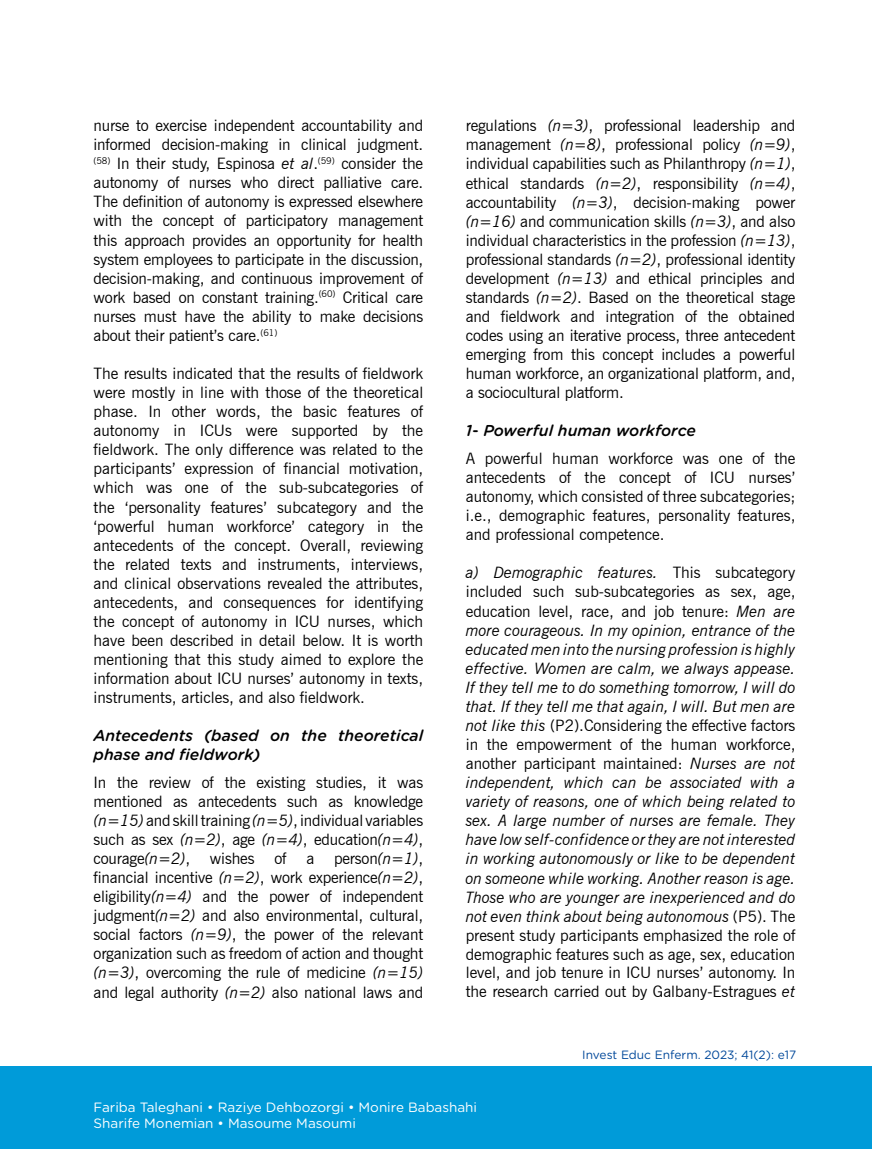
<style>
.page{position:relative;width:872px;height:1149px;background:#fff}
.page>*{position:absolute;margin:0;border:0;box-sizing:border-box;transform-origin:0 0}
.t1{font:15.75px/19px "News Gothic BT";letter-spacing:-.01em;color:#000;text-align:justify}
.t2{font:italic 15.75px/19px "News Gothic BT";color:#000;text-align:justify}
.t3{font:italic 500 15.75px/18.9px "Gotham Rounded";color:#000}
.t4{font:13.5px/16.2px "Gotham Rounded";color:#fff}
.t5{font:12px "Gotham Rounded";color:#00489a}
.s1{font-style:italic}
.s2{font-style:normal}
</style>
<div class="page">
<div style="left:0;top:1065px;width:872px;height:83px;background:#009bd9"></div>
<p class="t1" style="left:94px;top:116px;width:331px">nurse to exercise independent accountability and informed decision-making in clinical judgment. <sup>(58)</sup> In their study, Espinosa <span class="s1">et al</span>.<sup>(59)</sup> consider the autonomy of nurses who direct palliative care.<br>The definition of autonomy is expressed elsewhere with the concept of participatory management this approach provides an opportunity for health system employees to participate in the discussion, decision-making, and continuous improvement of work based on constant training.<sup>(60)</sup> Critical care nurses must have the ability to make decisions about their patient’s care.<sup>(61)</sup></p>
<p class="t1" style="left:94px;top:363px;width:331px">The results indicated that the results of fieldwork were mostly in line with those of the theoretical phase. In other words, the basic features of autonomy in ICUs were supported by the fieldwork. The only difference was related to the participants’ expression of financial motivation, which was one of the sub-subcategories of the ‘personality features’ subcategory and the ‘powerful human workforce’ category in the antecedents of the concept. Overall, reviewing the related texts and instruments, interviews, and clinical observations revealed the attributes, antecedents, and consequences for identifying the concept of autonomy in ICU nurses, which have been described in detail below. It is worth mentioning that this study aimed to explore the information about ICU nurses’ autonomy in texts, instruments, articles, and also fieldwork.</p>
<p class="t3" style="left:94px;top:725px;width:331px">Antecedents (based on the theoretical phase and fieldwork)</p>
<p class="t1" style="left:94px;top:772px;width:331px">In the review of the existing studies, it was mentioned as antecedents such as knowledge <span class="s1">(n=15)</span> and skill training <span class="s1">(n=5)</span>, individual variables such as sex <span class="s1">(n=2)</span>, age <span class="s1">(n=4)</span>, education<span class="s1">(n=4)</span>, courage<span class="s1">(n=2)</span>,</p>
<p class="t1" style="left:94px;top:848px;width:331px;text-indent:240px">person<span class="s1">(n=1)</span>, financial incentive <span class="s1">(n=2)</span>, work experience<span class="s1">(n=2)</span>, eligibility<span class="s1">(n=4)</span> and the power of independent judgment<span class="s1">(n=2)</span> and also environmental, cultural, social factors <span class="s1">(n=9)</span>, the power of the relevant organization such as freedom of action and thought <span class="s1">(n=3)</span>, overcoming the rule of medicine <span class="s1">(n=15) </span>and legal authority <span class="s1">(n=2)</span> also national laws and</p>
<p class="t1" style="left:210px;top:848px;width:46px">wishes</p>
<p class="t1" style="left:274px;top:848px;width:14px">of</p>
<p class="t1" style="left:306px;top:848px;width:9px">a</p>
<p class="t1" style="left:466px;top:116px;width:331px">regulations <span class="s1">(n=3)</span>, professional leadership and management <span class="s1">(n=8)</span>, professional policy <span class="s1">(n=9)</span>, individual capabilities such as Philanthropy <span class="s1">(n=1)</span>, ethical standards <span class="s1">(n=2)</span>, responsibility <span class="s1">(n=4)</span>, accountability <span class="s1">(n=3)</span>, decision-making power <span class="s1">(n=16)</span> and communication skills <span class="s1">(n=3)</span>, and also individual characteristics in the profession <span class="s1">(n=13)</span>, professional standards <span class="s1">(n=2)</span>, professional identity development <span class="s1">(n=13)</span> and ethical principles and standards <span class="s1">(n=2)</span>. Based on the theoretical stage and fieldwork and integration of the obtained codes using an iterative process, three antecedent emerging from this concept includes a powerful human workforce, an organizational platform, and, a sociocultural platform.</p>
<p class="t3" style="left:466px;top:420px;width:231px">1- Powerful human workforce</p>
<p class="t1" style="left:466px;top:448px;width:331px">A powerful human workforce was one of the antecedents of the concept of ICU nurses’ autonomy, which consisted of three subcategories; i.e., demographic features, personality features, and professional competence.</p>
<p class="t2" style="left:466px;top:563px;width:331px">a) Demographic features. <span class="s2">This subcategory included such sub-subcategories as sex, age, education level, race, and job tenure:</span> Men are more courageous. In my opinion, entrance of the educated men into the nursing profession is highly effective. Women are calm, we always appease.<br>If they tell me to do something tomorrow, I will do that. If they tell me that again, I will. But men are not like this <span class="s2">(P2).Considering the effective factors in the empowerment of the human workforce, another participant maintained:</span> Nurses are not independent, which can be associated with a variety of reasons, one of which being related to sex. A large number of nurses are female. They have low self-confidence or they are not interested in working autonomously or like to be dependent on someone while working. Another reason is age.<br>Those who are younger are inexperienced and do not even think about being autonomous <span class="s2">(P5). The present study participants emphasized the role of demographic features such as age, sex, education level, and job tenure in ICU nurses’ autonomy. In the research carried out by Galbany-Estragues</span> et</p>
<p class="t5" style="left:582px;top:1045px;width:215px">Invest Educ Enferm. 2023; 41(2): e17</p>
<p class="t4" style="left:94px;top:1098px;width:385px">Fariba Taleghani • Raziye Dehbozorgi • Monire Babashahi<br>Sharife Monemian • Masoume Masoumi</p>
</div>
